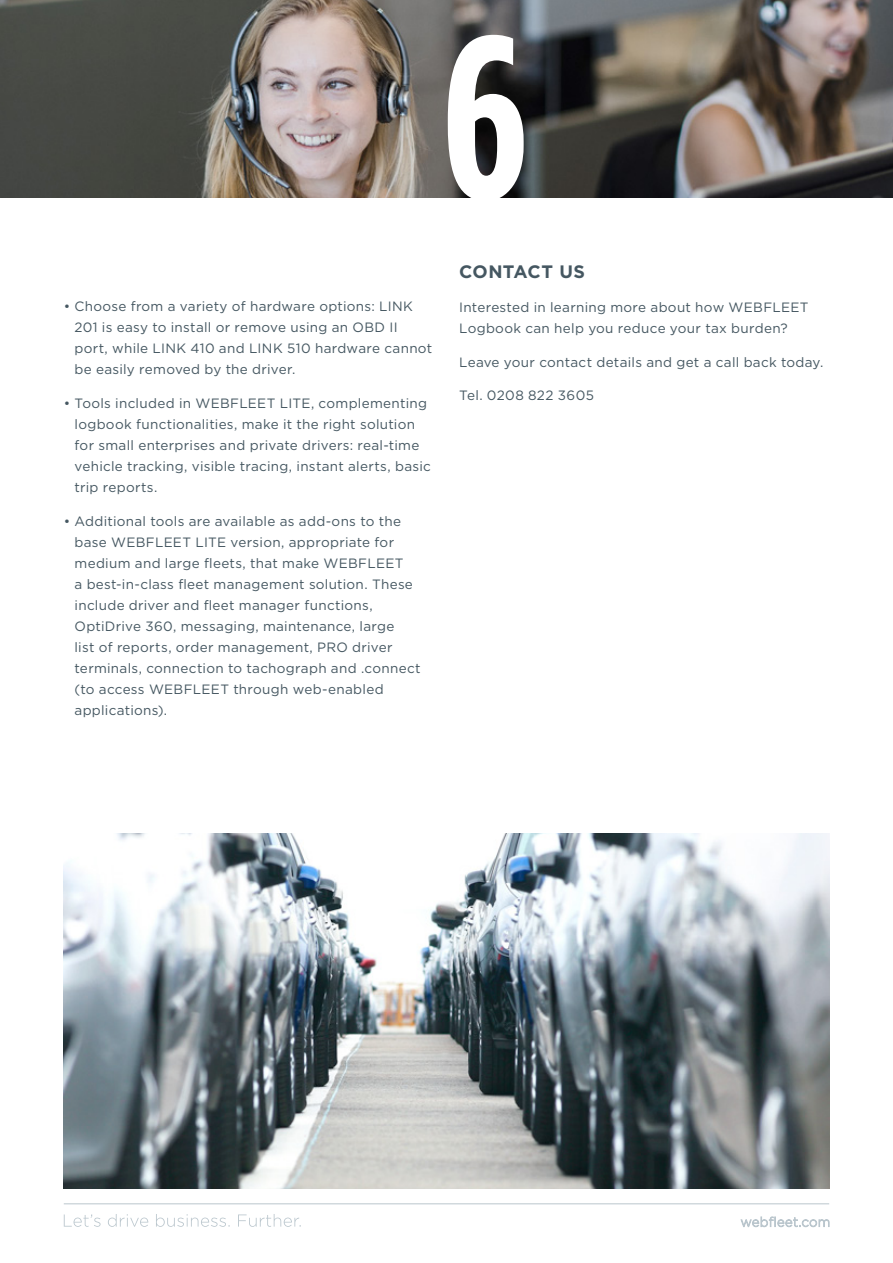
<style>
.page{position:relative;width:893px;height:1263px;background:#fff}
.page>*{position:absolute;margin:0;border:0;box-sizing:border-box;transform-origin:0 0}
.t1{font:700 232.5px "Gotham Condensed";color:#fff}
.t2{font:700 18px "Gotham";letter-spacing:.02em;color:#455761}
.t3{font:13.5px/21px "Gotham";letter-spacing:.02em;color:#455761}
</style>
<div class="page">
<hr style="left:64px;top:1203px;width:765px;height:1px;background:#bac6cd">
<svg style="left:741px;top:1217px;width:88px;height:10px"></svg>
<svg style="left:64px;top:1214px;width:237px;height:13px"></svg>
<img style="left:0;top:0;width:893px;height:198px">
<img style="left:64px;top:833px;width:765px;height:355px">
<h1 class="t1" style="left:442px;top:-19px;width:87px">6</h1>
<p class="t3" style="left:75px;top:296px;width:359px;text-indent:-11px">• Choose from a variety of hardware options: LINK 201 is easy to install or remove using an OBD II port, while LINK 410 and LINK 510 hardware cannot be easily removed by the driver.</p>
<p class="t3" style="left:75px;top:393px;width:358px;text-indent:-11px">• Tools included in WEBFLEET LITE, complementing logbook functionalities, make it the right solution for small enterprises and private drivers: real-time vehicle tracking, visible tracing, instant alerts, basic trip reports.</p>
<p class="t3" style="left:75px;top:510px;width:348px;text-indent:-11px">• Additional tools are available as add-ons to the base WEBFLEET LITE version, appropriate for medium and large fleets, that make WEBFLEET<br>a best-in-class fleet management solution. These include driver and fleet manager functions, OptiDrive 360, messaging, maintenance, large<br>list of reports, order management, PRO driver terminals, connection to tachograph and .connect (to access WEBFLEET through web-enabled applications).</p>
<h2 class="t2" style="left:459px;top:260px;width:127px">CONTACT US</h2>
<p class="t3" style="left:459px;top:296px;width:351px">Interested in learning more about how WEBFLEET<br>Logbook can help you reduce your tax burden?</p>
<p class="t3" style="left:459px;top:351px;width:366px">Leave your contact details and get a call back today.</p>
<p class="t3" style="left:459px;top:385px;width:136px">Tel. 0208 822 3605</p>
</div>
